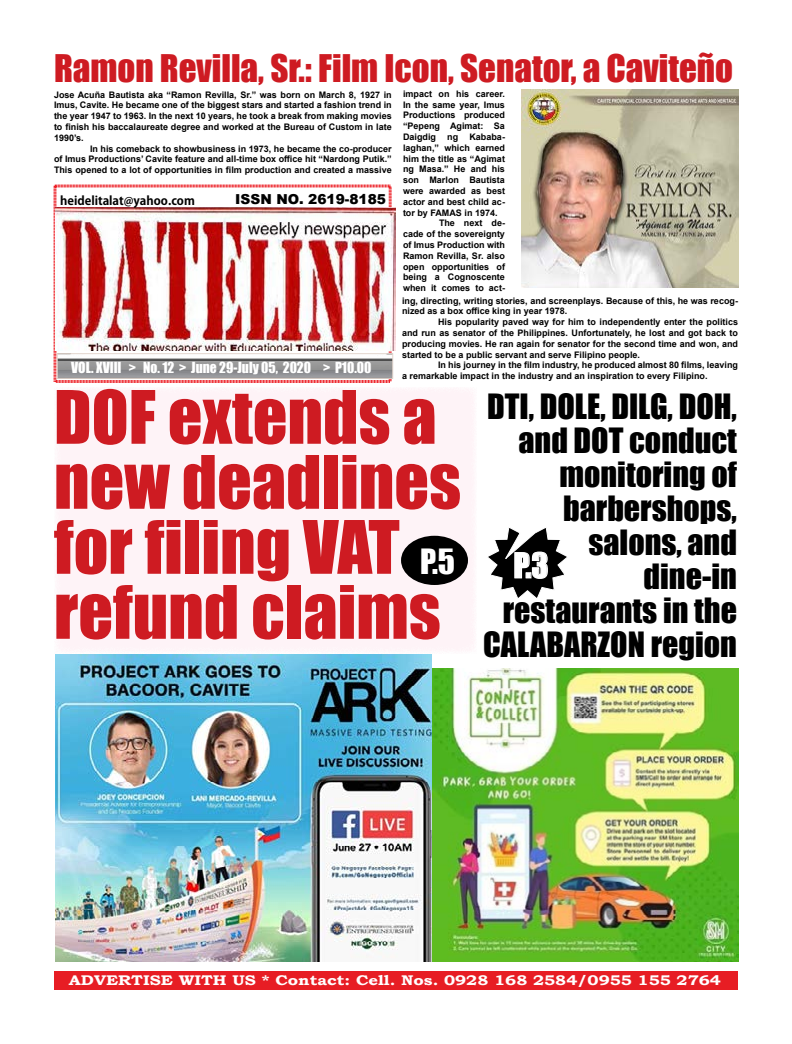
<style>
.page{position:relative;width:792px;height:1044px;background:#fff}
.page>*{position:absolute;margin:0;border:0;box-sizing:border-box;transform-origin:0 0}
.t1{font:68px/65px "Impact";color:#ce1b22}
.t2{font:35px "Impact";color:#ce1b22}
.t3{font:32px/34px "Impact";color:#000;text-align:right}
.t4{font:32px "Impact";color:#fff}
.t5{font:700 14px "Bookman Old Style";color:#fff;scale:1.2 1}
.t6{font:14px "Impact";color:#fff}
.t7{font:900 13.7px "Arial";color:#000}
.t8{font:700 12px "Koz Go Pr 6 N";color:#000}
.t9{font:700 9px/10.8px "Arial";color:#000;text-align:justify}
</style>
<div class="page">
<div style="left:54px;top:387px;width:423px;height:266px;background:#fef3f7"></div>
<svg style="left:53px;top:184px;width:339px;height:199px"></svg>
<img style="left:59px;top:355px;width:332px;height:22px">
<div style="left:57px;top:353px;width:336px;height:26px;border:1px solid #e5d8d0"></div>
<img style="left:56px;top:207px;width:340px;height:143px">
<div style="left:401px;top:536px;width:67px;height:49px;background:#000;border-radius:50%"></div>
<div style="left:54px;top:971px;width:684px;height:19px;background:#e71d24"></div>
<img style="left:522px;top:90px;width:216px;height:198px">
<img style="left:433px;top:668px;width:305px;height:294px">
<img style="left:55px;top:654px;width:377px;height:308px">
<svg style="left:488px;top:528px;width:79px;height:70px"></svg>
<h2 class="t2" style="left:54px;top:41px;width:681px">Ramon Revilla, Sr.: Film Icon, Senator, a Caviteño</h2>
<p class="t9" style="left:403px;top:88px;width:104px">impact on his career.<br>In the same year, Imus Productions produced “Pepeng Agimat: Sa Daigdig ng</p>
<p class="t9" style="left:54px;top:89px;width:339px">Jose Acuña Bautista aka “Ramon Revilla, Sr.” was born on March 8, 1927 in</p>
<p class="t9" style="left:54px;top:100px;width:339px">Imus, Cavite. He became one of the biggest stars and started a fashion trend in</p>
<p class="t9" style="left:54px;top:111px;width:339px">the year 1947 to 1963. In the next 10 years, he took a break from making movies</p>
<p class="t9" style="left:54px;top:121px;width:339px">to finish his baccalaureate degree and worked at the Bureau of Custom in late</p>
<p class="t9" style="left:54px;top:132px;width:31px">1990’s.</p>
<p class="t9" style="left:90px;top:143px;width:303px">In his comeback to showbusiness in 1973, he became the co-producer</p>
<p class="t9" style="left:54px;top:154px;width:339px">of Imus Productions’ Cavite feature and all-time box office hit “Nardong Putik.”</p>
<p class="t9" style="left:54px;top:165px;width:339px">This opened to a lot of opportunities in film production and created a massive</p>
<p class="t9" style="left:469px;top:132px;width:37px">Kababa-</p>
<p class="t9" style="left:403px;top:142px;width:103px">laghan,” which earned</p>
<p class="t9" style="left:403px;top:153px;width:103px">him the title as “Agimat</p>
<p class="t9" style="left:403px;top:164px;width:104px">ng Masa.” He and his</p>
<p class="t9" style="left:403px;top:175px;width:103px">son Marlon Bautista</p>
<p class="t9" style="left:403px;top:186px;width:104px">were awarded as best</p>
<p class="t9" style="left:403px;top:196px;width:103px">actor and best child ac-</p>
<p class="t9" style="left:403px;top:207px;width:96px">tor by FAMAS in 1974.</p>
<p class="t9" style="left:439px;top:218px;width:68px">The next de-</p>
<p class="t9" style="left:403px;top:229px;width:104px">cade of the sovereignty</p>
<p class="t9" style="left:403px;top:240px;width:104px">of Imus Production with</p>
<p class="t9" style="left:403px;top:250px;width:104px">Ramon Revilla, Sr. also</p>
<p class="t9" style="left:403px;top:261px;width:104px">open opportunities of</p>
<p class="t9" style="left:403px;top:272px;width:104px">being a Cognoscente</p>
<p class="t9" style="left:403px;top:283px;width:103px">when it comes to act-</p>
<p class="t9" style="left:402px;top:295px;width:337px">ing, directing, writing stories, and screenplays. Because of this, he was recog-</p>
<p class="t9" style="left:402px;top:306px;width:167px">nized as a box office king in year 1978.</p>
<p class="t9" style="left:438px;top:317px;width:302px">His popularity paved way for him to independently enter the politics</p>
<p class="t9" style="left:402px;top:327px;width:338px">and run as senator of the Philippines. Unfortunately, he lost and got back to</p>
<p class="t9" style="left:402px;top:338px;width:338px">producing movies. He ran again for senator for the second time and won, and</p>
<p class="t9" style="left:402px;top:349px;width:240px">started to be a public servant and serve Filipino people.</p>
<p class="t9" style="left:438px;top:360px;width:302px">In his journey in the film industry, he produced almost 80 films, leaving</p>
<p class="t9" style="left:402px;top:371px;width:307px">a remarkable impact in the industry and an inspiration to every Filipino.</p>
<h3 class="t8" style="left:60px;top:194px;width:136px">heidelitalat@yahoo.com</h3>
<h3 class="t7" style="left:235px;top:189px;width:152px">ISSN NO. 2619-8185</h3>
<h3 class="t6" style="left:71px;top:357px;width:302px">VOL. XVIII &gt; No. 12 &gt; June 29-July 05, 2020 &gt; P10.00</h3>
<h1 class="t1" style="left:54px;top:383px;width:409px">DOF extends a new deadlines for filing VAT refund claims</h1>
<h3 class="t4" style="left:420px;top:537px;width:37px">P.5</h3>
<h3 class="t3" style="left:483px;top:389px;width:255px">DTI, DOLE, DILG, DOH, and DOT conduct monitoring of barbershops, salons, and<br>dine-in restaurants in the<br>CALABARZON region</h3>
<h3 class="t4" style="left:514px;top:541px;width:36px">P.3</h3>
<h3 class="t5" style="left:66px;top:970px;width:545px">ADVERTISE WITH US * Contact: Cell. Nos. 0928 168 2584/0955 155 2764</h3>
<h3 class="t5" style="left:69px;top:970px;width:545px">ADVERTISE WITH US * Contact: Cell. Nos. 0928 168 2584/0955 155 2764</h3>
</div>
